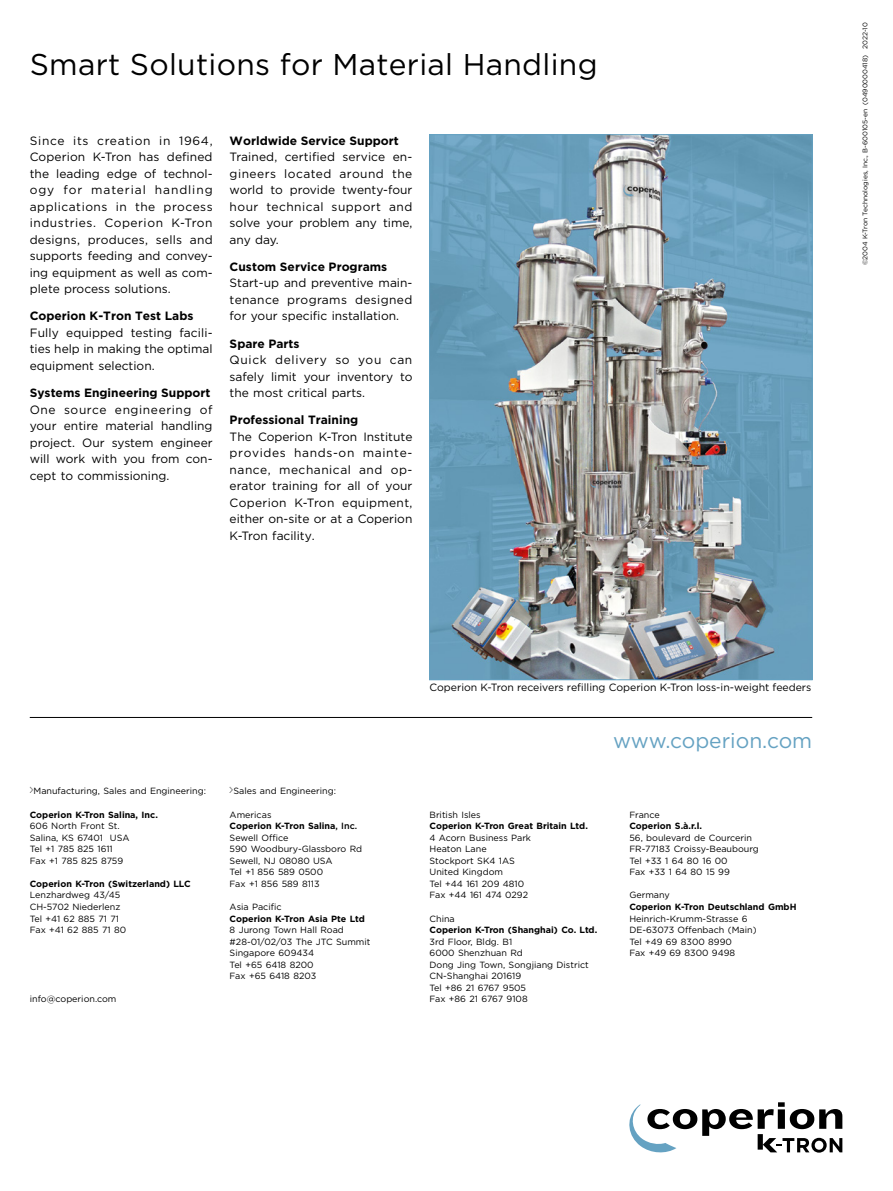
<style>
.page{position:relative;width:893px;height:1191px;background:#fff}
.page>*{position:absolute;margin:0;border:0;box-sizing:border-box;transform-origin:0 0}
.Headline{font:30px "Gotham";letter-spacing:.01em;color:#000}
.Section_subtitle{font:21px "Gotham";color:#65a2c2}
.Body_EN{font:12px/16.5px "Gotham";color:#000;text-align:justify}
.title_4{font:700 12px "Gotham";color:#000}
.t1{font:10.5px "Gotham";color:#000}
.addresses{font:9px/11.6px "Gotham";color:#000}
.addresses-2{font:700 9px/11.6px "Gotham";color:#000}
.t2{font:6.75px "Gotham";color:#000}
.s1{font-family:"Dot Matrix One OT"}
.s2{font-weight:500}
.s3{font-weight:400}
</style>
<div class="page">
<img style="left:431px;top:136px;width:380px;height:542px">
<hr style="left:30px;top:717px;width:782px;height:1px;background:#000">
<svg style="left:629px;top:1102px;width:213px;height:50px"></svg>
<p class="Headline" style="left:30px;top:46px;width:569px">Smart Solutions for Material Handling</p>
<p class="Body_EN" style="left:30px;top:132px;width:184px">Since its creation in 1964, Coperion K‑Tron has defined the leading edge of technol&shy;ogy for material handling applications in the process industries. Coperion K‑Tron designs, produces, sells and supports feeding and convey&shy;ing equipment as well as com&shy;plete process solutions.</p>
<p class="title_4" style="left:30px;top:308px;width:165px">Coperion K‑Tron Test Labs</p>
<p class="Body_EN" style="left:30px;top:324px;width:184px">Fully equipped testing facili&shy;ties help in making the optimal equipment selection.</p>
<p class="title_4" style="left:30px;top:385px;width:182px">Systems Engineering Support</p>
<p class="Body_EN" style="left:30px;top:401px;width:184px">One source engineering of your entire material handling project. Our system engineer will work with you from con&shy;cept to commissioning.</p>
<p class="title_4" style="left:230px;top:132px;width:171px">Worldwide Service Support</p>
<p class="Body_EN" style="left:230px;top:148px;width:184px">Trained, certified service en&shy;gineers located around the world to provide twenty-four hour technical support and solve your problem any time, any day.</p>
<p class="title_4" style="left:230px;top:259px;width:159px">Custom Service Programs</p>
<p class="Body_EN" style="left:230px;top:275px;width:184px">Start-up and preventive main&shy;tenance programs designed for your specific installation.</p>
<p class="title_4" style="left:230px;top:335px;width:71px">Spare Parts</p>
<p class="Body_EN" style="left:230px;top:351px;width:184px">Quick delivery so you can safely limit your inventory to the most critical parts.</p>
<p class="title_4" style="left:230px;top:412px;width:130px">Professional Training</p>
<p class="Body_EN" style="left:230px;top:428px;width:184px">The Coperion K-Tron Institute provides hands-on mainte&shy;nance, mechanical and op&shy;erator training for all of your Coperion K-Tron equipment, either on-site or at a Coperion K-Tron facility.</p>
<p class="t2" style="left:861px;top:265px;width:244px;rotate:-90deg">©2004 K-Tron Technologies, Inc., B-600105-en (0490000418) 2022-10</p>
<p class="addresses" style="left:30px;top:785px;width:178px"><span class="s1">&gt;</span>Manufacturing, Sales and Engineering:</p>
<p class="addresses" style="left:230px;top:785px;width:108px"><span class="s1">&gt;</span>Sales and Engineering:</p>
<p class="addresses-2" style="left:30px;top:808px;width:130px">Coperion K-Tron Salina, Inc.</p>
<p class="addresses" style="left:30px;top:820px;width:91px">606 North Front St.</p>
<p class="addresses" style="left:30px;top:831px;width:101px">Salina, KS 67401 USA</p>
<p class="addresses" style="left:30px;top:843px;width:85px">Tel +1 785 825 1611</p>
<p class="addresses" style="left:30px;top:854px;width:95px">Fax +1 785 825 8759</p>
<p class="addresses-2" style="left:30px;top:877px;width:163px">Coperion K-Tron (Switzerland) LLC</p>
<p class="addresses" style="left:30px;top:889px;width:92px">Lenzhardweg 43/45</p>
<p class="addresses" style="left:30px;top:900px;width:92px">CH-5702 Niederlenz</p>
<p class="addresses" style="left:30px;top:912px;width:91px">Tel +41 62 885 71 71</p>
<p class="addresses" style="left:30px;top:924px;width:98px">Fax +41 62 885 71 80</p>
<p class="addresses" style="left:30px;top:993px;width:88px">info@coperion.com</p>
<p class="addresses" style="left:230px;top:808px;width:43px">Americas</p>
<p class="addresses-2" style="left:230px;top:820px;width:129px">Coperion K-Tron Salina<span class="s2">, Inc.</span></p>
<p class="addresses" style="left:230px;top:831px;width:60px">Sewell Office</p>
<p class="addresses" style="left:230px;top:843px;width:134px">590 Woodbury-Glassboro Rd</p>
<p class="addresses" style="left:230px;top:854px;width:105px">Sewell, NJ 08080 USA</p>
<p class="addresses" style="left:230px;top:866px;width:95px">Tel +1 856 589 0500</p>
<p class="addresses" style="left:230px;top:877px;width:91px">Fax +1 856 589 8113</p>
<p class="addresses" style="left:230px;top:900px;width:54px">Asia Pacific</p>
<p class="addresses-2" style="left:230px;top:912px;width:137px">Coperion K-Tron Asia Pte Ltd<br><span class="s3">8 Jurong Town Hall Road</span></p>
<p class="addresses" style="left:230px;top:935px;width:142px">#28-01/02/03 The JTC Summit</p>
<p class="addresses" style="left:230px;top:947px;width:86px">Singapore 609434</p>
<p class="addresses" style="left:230px;top:958px;width:85px">Tel +65 6418 8200</p>
<p class="addresses" style="left:230px;top:970px;width:88px">Fax +65 6418 8203</p>
<p class="t1" style="left:430px;top:680px;width:383px">Coperion K-Tron receivers refilling Coperion K-Tron loss-in-weight feeders</p>
<p class="Section_subtitle" style="left:613px;top:727px;width:201px">www.coperion.com</p>
<p class="addresses-2" style="left:429px;top:808px;width:160px"><span class="s3">British Isles<br></span>Coperion K-Tron Great Britain Ltd.</p>
<p class="addresses" style="left:429px;top:831px;width:103px">4 Acorn Business Park<br>Heaton Lane<br>Stockport SK4 1AS</p>
<p class="addresses" style="left:429px;top:866px;width:75px">United Kingdom</p>
<p class="addresses" style="left:429px;top:877px;width:96px">Tel +44 161 209 4810</p>
<p class="addresses" style="left:429px;top:889px;width:100px">Fax +44 161 474 0292</p>
<p class="addresses-2" style="left:429px;top:912px;width:169px"><span class="s3">China<br></span>Coperion K-Tron (Shanghai) Co. Ltd.</p>
<p class="addresses" style="left:429px;top:935px;width:84px">3rd Floor, Bldg. B1</p>
<p class="addresses" style="left:429px;top:947px;width:95px">6000 Shenzhuan Rd</p>
<p class="addresses" style="left:429px;top:958px;width:161px">Dong Jing Town, Songjiang District</p>
<p class="addresses" style="left:429px;top:970px;width:93px">CN-Shanghai 201619</p>
<p class="addresses" style="left:429px;top:981px;width:98px">Tel +86 21 6767 9505</p>
<p class="addresses" style="left:429px;top:993px;width:100px">Fax +86 21 6767 9108</p>
<p class="addresses-2" style="left:629px;top:808px;width:74px"><span class="s3">France<br></span>Coperion S.à.r.l.</p>
<p class="addresses" style="left:629px;top:831px;width:124px">56, boulevard de Courcerin</p>
<p class="addresses" style="left:629px;top:843px;width:131px">FR-77183 Croissy-Beaubourg</p>
<p class="addresses" style="left:629px;top:854px;width:100px">Tel +33 1 64 80 16 00</p>
<p class="addresses" style="left:629px;top:866px;width:102px">Fax +33 1 64 80 15 99</p>
<p class="addresses-2" style="left:629px;top:889px;width:169px"><span class="s3">Germany<br></span>Coperion K-Tron Deutschland GmbH</p>
<p class="addresses" style="left:629px;top:912px;width:120px">Heinrich-Krumm-Strasse 6</p>
<p class="addresses" style="left:629px;top:924px;width:129px">DE-63073 Offenbach (Main)</p>
<p class="addresses" style="left:629px;top:935px;width:104px">Tel +49 69 8300 8990</p>
<p class="addresses" style="left:629px;top:947px;width:107px">Fax +49 69 8300 9498</p>
</div>
